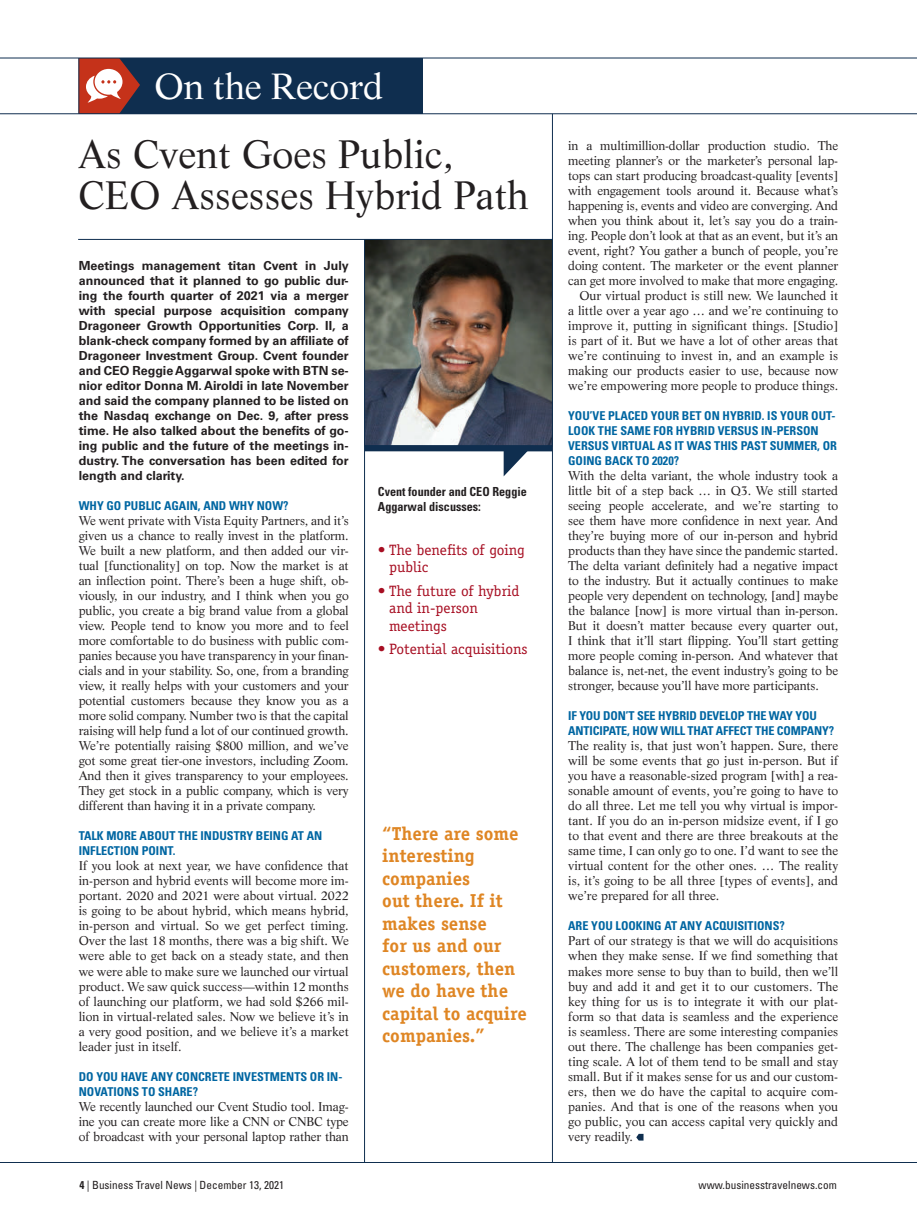
<style>
.page{position:relative;width:917px;height:1210px;background:#fff}
.page>*{position:absolute;margin:0;border:0;box-sizing:border-box;transform-origin:0 0}
.t1{font:38.75px/41.2px "Life LT Std";color:#231f20}
.t2{font:35.62px "Life LT Std";letter-spacing:-.005em;color:#fff}
.t3{font:700 18.75px/22.5px "Officina Serif Std";color:#df8624}
.t4{font:15px/17.5px "Officina Serif Std";color:#a70e22}
.t5{font:12.5px/15px "Life LT Std";letter-spacing:-.01em;color:#231f20;text-align:justify}
.t6{font:700 12.5px/15px "Univers LT Std";color:#231f20;text-align:justify}
.t7{font:700 condensed 12.5px/15px "Univers LT Std";color:#231f20}
.t8{font:700 condensed 12.25px/15px "Univers LT Std";color:#0066a2}
.t9{font:condensed 11.25px "Univers LT Std";color:#231f20}
.s1{font-weight:700}
</style>
<div class="page">
<img style="left:365px;top:240px;width:187px;height:205px">
<div style="left:365px;top:445px;width:187px;height:6px;background:#0f2e4f"></div>
<svg style="left:504px;top:451px;width:28px;height:25px"></svg>
<svg style="left:636px;top:1133px;width:7px;height:7px"></svg>
<hr style="left:364px;top:178px;width:1px;height:984px;background:#0f2e4f">
<hr style="left:78px;top:239px;width:474px;height:1px;background:#0f2e4f">
<div style="left:79px;top:58px;width:344px;height:56px;background:#0f2e4f"></div>
<svg style="left:80px;top:59px;width:60px;height:54px"></svg>
<hr style="left:0;top:58px;width:917px;height:1px;background:#0f2e4f">
<hr style="left:0;top:113px;width:917px;height:1px;background:#0f2e4f">
<hr style="left:552px;top:114px;width:1px;height:1048px;background:#0f2e4f">
<hr style="left:0;top:1162px;width:917px;height:1px;background:#0f2e4f">
<h2 class="t2" style="left:154px;top:64px;width:231px">On the Record</h2>
<h1 class="t1" style="left:78px;top:133px;width:452px">As Cvent Goes Public,<br>CEO Assesses Hybrid Path</h1>
<p class="t6" style="left:79px;top:258px;width:272px">Meetings management titan Cvent in July announced that it planned to go public dur&shy;ing the fourth quarter of 2021 via a merger with special purpose acquisition company Dragoneer Growth Opportunities Corp. II, a blank-check company formed by an affiliate of Dragoneer Investment Group. Cvent founder and CEO Reggie Aggarwal spoke with BTN se&shy;nior editor Donna M. Airoldi in late November and said the company planned to be listed on the Nasdaq exchange on Dec. 9, after press time. He also talked about the benefits of go&shy;ing public and the future of the meetings in&shy;dustry. The conversation has been edited for length and clarity.</p>
<p class="t8" style="left:79px;top:498px;width:211px">WHY GO PUBLIC AGAIN, AND WHY NOW?</p>
<p class="t5" style="left:79px;top:513px;width:272px">We went private with Vista Equity Partners, and it’s given us a chance to really invest in the platform.<br>We built a new platform, and then added our vir&shy;tual [functionality] on top. Now the market is at an inflection point. There’s been a huge shift, ob&shy;viously, in our industry, and I think when you go public, you create a big brand value from a global view. People tend to know you more and to feel more comfortable to do business with public com&shy;panies because you have transparency in your finan&shy;cials and in your stability. So, one, from a branding view, it really helps with your customers and your potential customers because they know you as a more solid company. Number two is that the capital raising will help fund a lot of our continued growth.<br>We’re potentially raising $800 million, and we’ve got some great tier-one investors, including Zoom.<br>And then it gives transparency to your employees.<br>They get stock in a public company, which is very different than having it in a private company.</p>
<p class="t8" style="left:79px;top:828px;width:245px">TALK MORE ABOUT THE INDUSTRY BEING AT AN<br>INFLECTION POINT.</p>
<p class="t5" style="left:79px;top:858px;width:272px">If you look at next year, we have confidence that in-person and hybrid events will become more im&shy;portant. 2020 and 2021 were about virtual. 2022 is going to be about hybrid, which means hybrid, in-person and virtual. So we get perfect timing.<br>Over the last 18 months, there was a big shift. We were able to get back on a steady state, and then we were able to make sure we launched our virtual product. We saw quick success—within 12 months of launching our platform, we had sold $266 mil&shy;lion in virtual-related sales. Now we believe it’s in a very good position, and we believe it’s a market leader just in itself.</p>
<p class="t8" style="left:79px;top:1068px;width:265px">DO YOU HAVE ANY CONCRETE INVESTMENTS OR IN-<br>NOVATIONS TO SHARE?</p>
<p class="t5" style="left:79px;top:1098px;width:272px">We recently launched our Cvent Studio tool. Imag&shy;ine you can create more like a CNN or CNBC type of broadcast with your personal laptop rather than</p>
<p class="t7" style="left:378px;top:484px;width:150px">Cvent founder and CEO Reggie<br>Aggarwal discusses:</p>
<p class="t4" style="left:389px;top:541px;width:137px;text-indent:-11px">• The benefits of going public</p>
<p class="t4" style="left:389px;top:581px;width:132px;text-indent:-11px">• The future of hybrid and in-person meetings</p>
<p class="t4" style="left:378px;top:640px;width:151px">• Potential acquisitions</p>
<h3 class="t3" style="left:382px;top:821px;width:146px">“There are some interesting companies<br>out there. If it makes sense<br>for us and our customers, then we do have the capital to acquire companies.”</h3>
<p class="t5" style="left:568px;top:138px;width:272px;text-align:right">in a multimillion-dollar production studio. The meeting planner’s or the marketer’s personal lap&shy;tops can start producing broadcast-quality [events] with engagement tools around it. Because what’s happening is, events and video are converging. And when you think about it, let’s say you do a train&shy;ing. People don’t look at that as an event, but it’s an event, right? You gather a bunch of people, you’re doing content. The marketer or the event planner can get more involved to make that more engaging.<br>Our virtual product is still new. We launched it<br>a little over a year ago … and we’re continuing to improve it, putting in significant things. [Studio] is part of it. But we have a lot of other areas that we’re continuing to invest in, and an example is making our products easier to use, because now we’re empowering more people to produce things.</p>
<p class="t8" style="left:568px;top:408px;width:270px">YOU’VE PLACED YOUR BET ON HYBRID. IS YOUR OUT-LOOK THE SAME FOR HYBRID VERSUS IN-PERSON VERSUS VIRTUAL AS IT WAS THIS PAST SUMMER, OR GOING BACK TO 2020?</p>
<p class="t5" style="left:568px;top:468px;width:272px">With the delta variant, the whole industry took a little bit of a step back … in Q3. We still started seeing people accelerate, and we’re starting to see them have more confidence in next year. And they’re buying more of our in-person and hybrid products than they have since the pandemic started.<br>The delta variant definitely had a negative impact to the industry. But it actually continues to make people very dependent on technology, [and] maybe the balance [now] is more virtual than in-person.<br>But it doesn’t matter because every quarter out, I think that it’ll start flipping. You’ll start getting more people coming in-person. And whatever that balance is, net-net, the event industry’s going to be stronger, because you’ll have more participants.</p>
<p class="t8" style="left:568px;top:708px;width:268px">IF YOU DON’T SEE HYBRID DEVELOP THE WAY YOU<br>ANTICIPATE, HOW WILL THAT AFFECT THE COMPANY?</p>
<p class="t5" style="left:568px;top:738px;width:272px">The reality is, that just won’t happen. Sure, there will be some events that go just in-person. But if you have a reasonable-sized program [with] a rea&shy;sonable amount of events, you’re going to have to do all three. Let me tell you why virtual is impor&shy;tant. If you do an in-person midsize event, if I go to that event and there are three breakouts at the same time, I can only go to one. I’d want to see the virtual content for the other ones. … The reality is, it’s going to be all three [types of events], and we’re prepared for all three.</p>
<p class="t8" style="left:568px;top:918px;width:218px">ARE YOU LOOKING AT ANY ACQUISITIONS?</p>
<p class="t5" style="left:568px;top:933px;width:272px">Part of our strategy is that we will do acquisitions when they make sense. If we find something that makes more sense to buy than to build, then we’ll buy and add it and get it to our customers. The key thing for us is to integrate it with our plat&shy;form so that data is seamless and the experience is seamless. There are some interesting companies out there. The challenge has been companies get&shy;ting scale. A lot of them tend to be small and stay small. But if it makes sense for us and our custom&shy;ers, then we do have the capital to acquire com&shy;panies. And that is one of the reasons when you go public, you can access capital very quickly and very readily.</p>
<p class="t9" style="left:79px;top:1177px;width:206px"><span class="s1">4</span> | Business Travel News | December 13, 2021</p>
<p class="t9" style="left:699px;top:1177px;width:140px">www.businesstravelnews.com</p>
</div>
